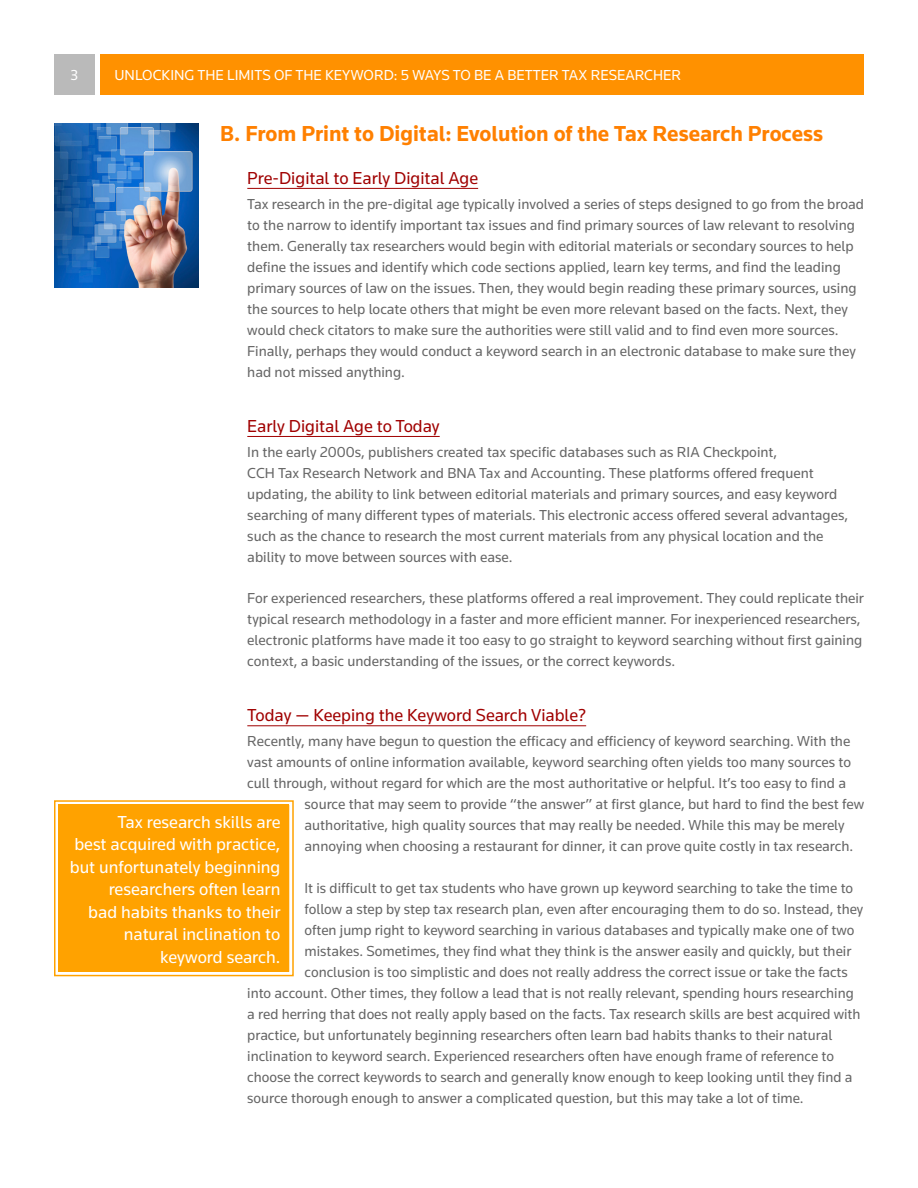
<style>
.page{position:relative;width:918px;height:1188px;background:#fff}
.page>*{position:absolute;margin:0;border:0;box-sizing:border-box;transform-origin:0 0}
.Section_Title{font:700 22.5px "Knowledge";color:#ff8000}
.Call_Out_Text{font:18px/22.5px "Knowledge";color:#fff;text-align:right}
.Section_Subtitle{font:18px "Knowledge";color:#a00000}
.Section_Body_Copy_IN{font:15px/21px "Knowledge";color:#666}
.t1{font:15px "Knowledge";color:#fff}
</style>
<div class="page">
<div style="left:101px;top:54px;width:763px;height:40px;background:#ff9100"></div>
<div style="left:54px;top:54px;width:40px;height:40px;background:#bababa"></div>
<hr style="left:247px;top:188px;width:231px;height:1px;background:#a00000">
<hr style="left:247px;top:436px;width:193px;height:1px;background:#a00000">
<hr style="left:247px;top:725px;width:339px;height:1px;background:#a00000">
<svg style="left:54px;top:800px;width:240px;height:177px;background:#ffa70f"></svg>
<div style="left:58px;top:805px;width:231px;height:167px;border:4px solid #ffa200"></div>
<img style="left:54px;top:123px;width:145px;height:164px">
<p class="t1" style="left:70px;top:66px;width:9px">3</p>
<p class="t1" style="left:114px;top:66px;width:568px">UNLOCKING THE LIMITS OF THE KEYWORD: 5 WAYS TO BE A BETTER TAX RESEARCHER</p>
<p class="Section_Title" style="left:220px;top:119px;width:605px">B. From Print to Digital: Evolution of the Tax Research Process</p>
<p class="Section_Subtitle" style="left:247px;top:167px;width:232px">Pre-Digital to Early Digital Age</p>
<p class="Section_Body_Copy_IN" style="left:247px;top:193px;width:618px">Tax research in the pre-digital age typically involved a series of steps designed to go from the broad to the narrow to identify important tax issues and find primary sources of law relevant to resolving them. Generally tax researchers would begin with editorial materials or secondary sources to help define the issues and identify which code sections applied, learn key terms, and find the leading primary sources of law on the issues. Then, they would begin reading these primary sources, using the sources to help locate others that might be even more relevant based on the facts. Next, they would check citators to make sure the authorities were still valid and to find even more sources.<br>Finally, perhaps they would conduct a keyword search in an electronic database to make sure they had not missed anything.</p>
<p class="Section_Subtitle" style="left:247px;top:415px;width:194px">Early Digital Age to Today</p>
<p class="Section_Body_Copy_IN" style="left:247px;top:441px;width:603px">In the early 2000s, publishers created tax specific databases such as RIA Checkpoint,<br>CCH Tax Research Network and BNA Tax and Accounting. These platforms offered frequent updating, the ability to link between editorial materials and primary sources, and easy keyword searching of many different types of materials. This electronic access offered several advantages, such as the chance to research the most current materials from any physical location and the ability to move between sources with ease.</p>
<p class="Section_Body_Copy_IN" style="left:247px;top:588px;width:618px">For experienced researchers, these platforms offered a real improvement. They could replicate their typical research methodology in a faster and more efficient manner. For inexperienced researchers, electronic platforms have made it too easy to go straight to keyword searching without first gaining context, a basic understanding of the issues, or the correct keywords.</p>
<p class="Section_Subtitle" style="left:247px;top:704px;width:340px">Today — Keeping the Keyword Search Viable?</p>
<p class="Section_Body_Copy_IN" style="left:247px;top:731px;width:605px">Recently, many have begun to question the efficacy and efficiency of keyword searching. With the</p>
<p class="Section_Body_Copy_IN" style="left:247px;top:752px;width:606px">vast amounts of online information available, keyword searching often yields too many sources to</p>
<p class="Section_Body_Copy_IN" style="left:247px;top:773px;width:600px">cull through, without regard for which are the most authoritative or helpful. It’s too easy to find a</p>
<p class="Section_Body_Copy_IN" style="left:305px;top:794px;width:561px">source that may seem to provide “the answer” at first glance, but hard to find the best few</p>
<p class="Section_Body_Copy_IN" style="left:305px;top:815px;width:542px">authoritative, high quality sources that may really be needed. While this may be merely</p>
<p class="Section_Body_Copy_IN" style="left:305px;top:836px;width:550px">annoying when choosing a restaurant for dinner, it can prove quite costly in tax research.</p>
<p class="Section_Body_Copy_IN" style="left:305px;top:877px;width:550px">It is difficult to get tax students who have grown up keyword searching to take the time to</p>
<p class="Section_Body_Copy_IN" style="left:305px;top:898px;width:560px">follow a step by step tax research plan, even after encouraging them to do so. Instead, they</p>
<p class="Section_Body_Copy_IN" style="left:305px;top:919px;width:551px">often jump right to keyword searching in various databases and typically make one of two</p>
<p class="Section_Body_Copy_IN" style="left:305px;top:940px;width:548px">mistakes. Sometimes, they find what they think is the answer easily and quickly, but their</p>
<p class="Section_Body_Copy_IN" style="left:305px;top:961px;width:545px">conclusion is too simplistic and does not really address the correct issue or take the facts</p>
<p class="Section_Body_Copy_IN" style="left:247px;top:982px;width:608px">into account. Other times, they follow a lead that is not really relevant, spending hours researching</p>
<p class="Section_Body_Copy_IN" style="left:247px;top:1003px;width:615px">a red herring that does not really apply based on the facts. Tax research skills are best acquired with</p>
<p class="Section_Body_Copy_IN" style="left:247px;top:1024px;width:587px">practice, but unfortunately beginning researchers often learn bad habits thanks to their natural</p>
<p class="Section_Body_Copy_IN" style="left:247px;top:1045px;width:588px">inclination to keyword search. Experienced researchers often have enough frame of reference to</p>
<p class="Section_Body_Copy_IN" style="left:247px;top:1066px;width:607px">choose the correct keywords to search and generally know enough to keep looking until they find a</p>
<p class="Section_Body_Copy_IN" style="left:247px;top:1087px;width:558px">source thorough enough to answer a complicated question, but this may take a lot of time.</p>
<p class="Call_Out_Text" style="left:70px;top:810px;width:212px">Tax research skills are<br>best acquired with practice, but unfortunately beginning researchers often learn<br>bad habits thanks to their natural inclination to keyword search.</p>
</div>
